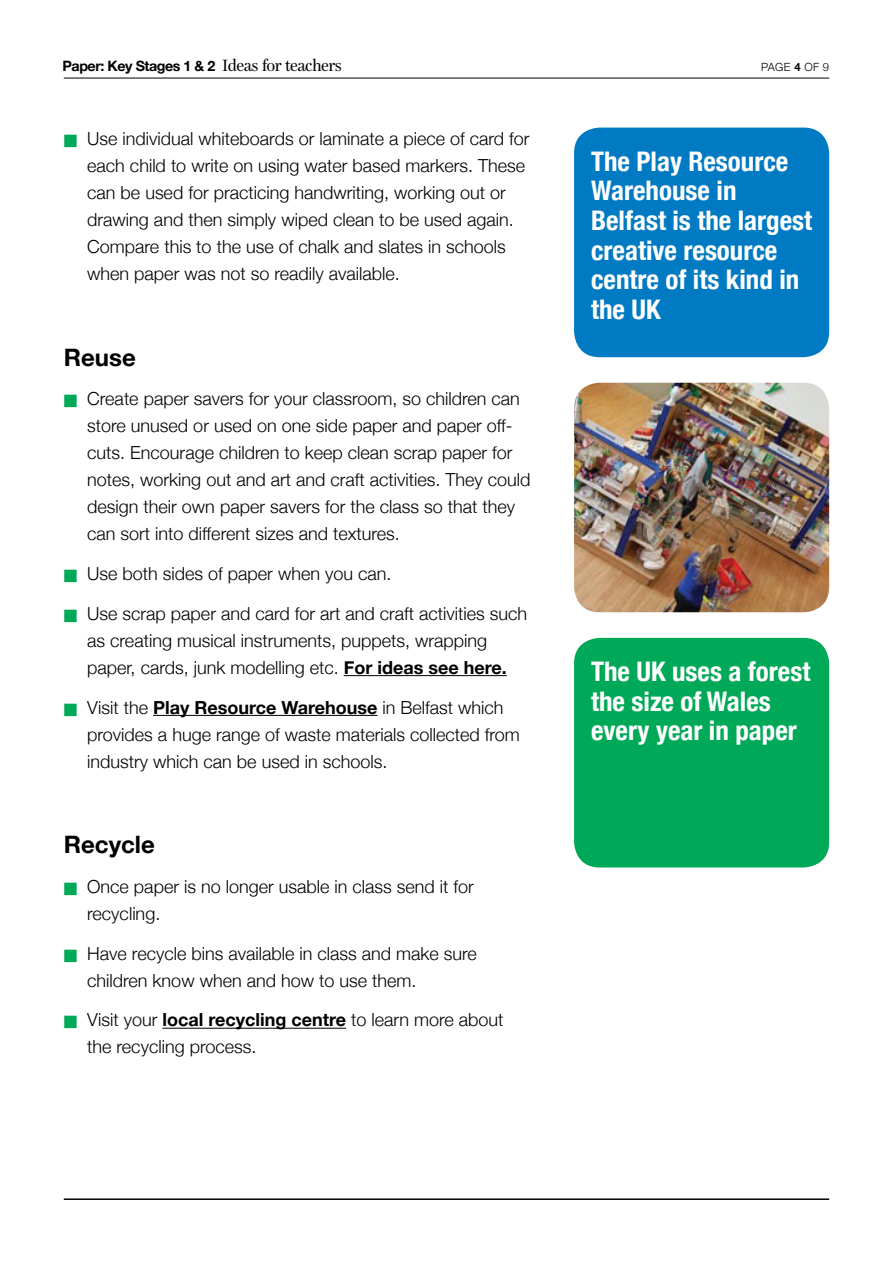
<style>
.page{position:relative;width:893px;height:1263px;background:#fff}
.page>*{position:absolute;margin:0;border:0;box-sizing:border-box;transform-origin:0 0}
.t1{font:700 condensed 27px/29.7px "Helvetica Neue";color:#fff}
.t2{font:700 24px "Helvetica Neue";color:#000}
.t3{font:300 18px/27px "Helvetica Neue";color:#000}
.t4{font:700 14.25px "Helvetica Neue";letter-spacing:-.03em;color:#000}
.t5{font:300 11.25px "Helvetica Neue";letter-spacing:.03em;color:#000}
.s1{font-family:"Bohemia LT Std";font-weight:400;font-size:16.5px}
.s2{font-weight:700}
.s3{color:#00a957}
</style>
<div class="page">
<hr style="left:64px;top:78px;width:765px;height:1px;background:#000">
<hr style="left:64px;top:1198px;width:765px;height:2px;background:#000">
<hr style="left:344px;top:675px;width:163px;height:1px;background:#000">
<hr style="left:153px;top:715px;width:224px;height:1px;background:#000">
<hr style="left:162px;top:1028px;width:184px;height:1px;background:#000">
<div style="left:574px;top:638px;width:255px;height:229px;background:#00a957;border-radius:26px"></div>
<div style="left:574px;top:128px;width:255px;height:229px;background:#007ac2;border-radius:26px"></div>
<img style="left:574px;top:383px;width:255px;height:229px">
<p class="t4" style="left:63px;top:57px;width:281px">Paper: Key Stages 1 &amp; 2 <span class="s1">Ideas for teachers</span></p>
<p class="t5" style="left:761px;top:60px;width:69px">page <span class="s2">4</span> of 9</p>
<p class="t3" style="left:87px;top:125px;width:444px;text-indent:-24px"><span class="s3">■</span> Use individual whiteboards or laminate a piece of card for each child to write on using water based markers. These can be used for practicing handwriting, working out or drawing and then simply wiped clean to be used again.<br>Compare this to the use of chalk and slates in schools when paper was not so readily available.</p>
<h2 class="t2" style="left:64px;top:342px;width:73px">Reuse</h2>
<p class="t3" style="left:87px;top:385px;width:445px;text-indent:-24px"><span class="s3">■</span> Create paper savers for your classroom, so children can store unused or used on one side paper and paper off&shy;cuts. Encourage children to keep clean scrap paper for notes, working out and art and craft activities. They could design their own paper savers for the class so that they can sort into different sizes and textures.</p>
<p class="t3" style="left:64px;top:560px;width:329px"><span class="s3">■</span> Use both sides of paper when you can.</p>
<p class="t3" style="left:87px;top:599px;width:441px;text-indent:-24px"><span class="s3">■</span> Use scrap paper and card for art and craft activities such as creating musical instruments, puppets, wrapping paper, cards, junk modelling etc. <span class="s2">For ideas see here.</span></p>
<p class="t3" style="left:87px;top:693px;width:434px;text-indent:-24px"><span class="s3">■</span> Visit the <span class="s2">Play Resource Warehouse</span> in Belfast which provides a huge range of waste materials collected from industry which can be used in schools.</p>
<h2 class="t2" style="left:64px;top:830px;width:93px">Recycle</h2>
<p class="t3" style="left:87px;top:872px;width:388px;text-indent:-24px"><span class="s3">■</span> Once paper is no longer usable in class send it for recycling.</p>
<p class="t3" style="left:87px;top:939px;width:391px;text-indent:-24px"><span class="s3">■</span> Have recycle bins available in class and make sure children know when and how to use them.</p>
<p class="t3" style="left:87px;top:1006px;width:418px;text-indent:-24px"><span class="s3">■</span> Visit your <span class="s2">local recycling centre</span> to learn more about the recycling process.</p>
<h1 class="t1" style="left:591px;top:146px;width:223px">The Play Resource<br>Warehouse in<br>Belfast is the largest creative resource centre of its kind in the UK</h1>
<h1 class="t1" style="left:591px;top:656px;width:221px">The UK uses a forest the size of Wales every year in paper</h1>
</div>
